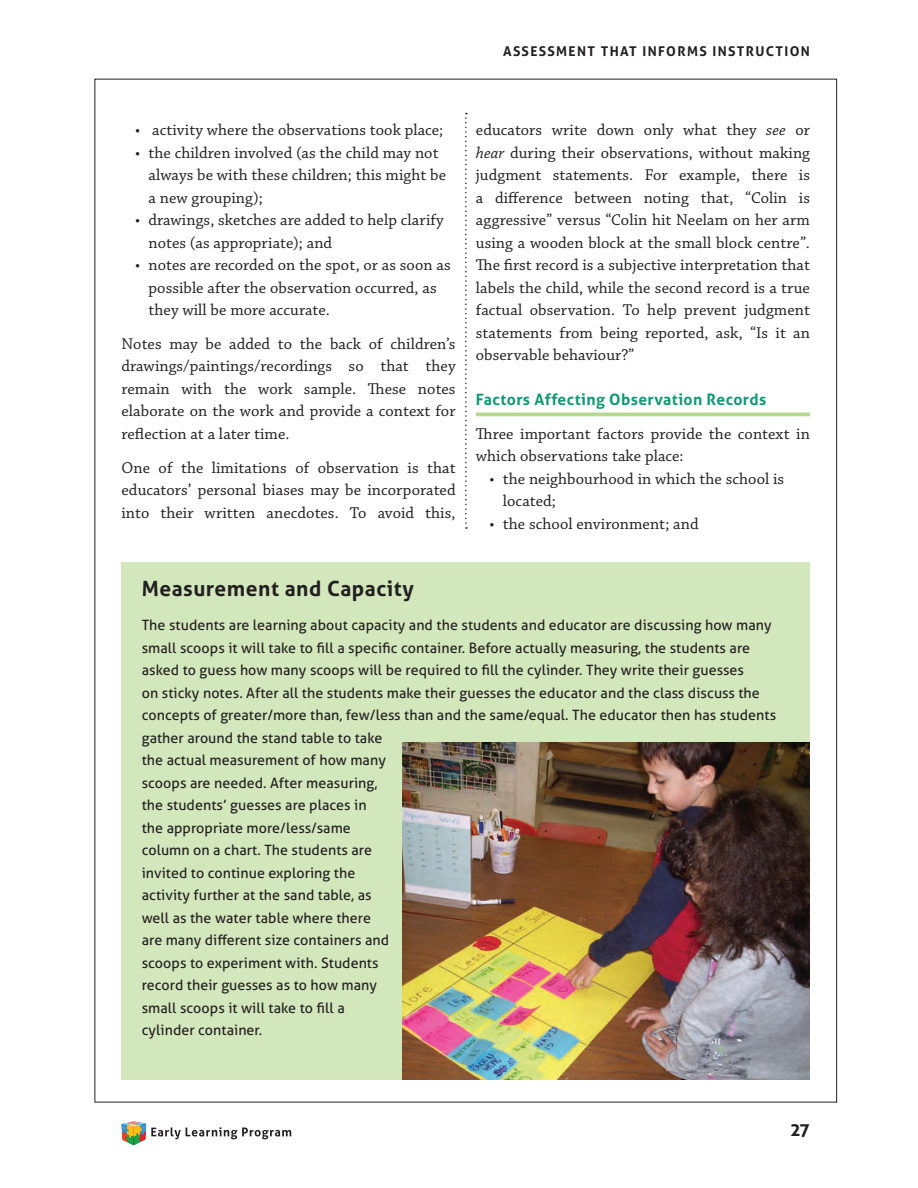
<style>
.page{position:relative;width:918px;height:1188px;background:#fff}
.page>*{position:absolute;margin:0;border:0;box-sizing:border-box;transform-origin:0 0}
.box_title{font:700 21px "Aller";letter-spacing:.025em;color:#231f20}
.t1{font:700 18px "Aller";color:#231f20}
.Body_Text{font:16.5px/22.5px "Chaparral Pro";letter-spacing:.005em;color:#231f20;text-align:justify}
.tab_w_bullets{font:16.5px/22.5px "Chaparral Pro";letter-spacing:.005em;color:#231f20}
.head_2{font:700 15.75px "Aller";letter-spacing:.025em;color:#129975}
.box{font:14.25px/22.5px "Aller";letter-spacing:.005em;color:#231f20}
.t2{font:700 13.5px "Aller";letter-spacing:.1em;color:#231f20}
.s1{font-style:italic}
</style>
<div class="page">
<div style="left:122px;top:562px;width:688px;height:518px;background:#d3e7bc"></div>
<img style="left:403px;top:742px;width:407px;height:338px">
<svg style="left:122px;top:1121px;width:169px;height:24px"></svg>
<svg style="left:465px;top:113px;width:2px;height:416px"></svg>
<svg style="left:476px;top:412px;width:334px;height:4px"></svg>
<p class="t2" style="left:503px;top:43px;width:308px">ASSESSMENT THAT INFORMS INSTRUCTION</p>
<p class="tab_w_bullets" style="left:135px;top:119px;width:310px">• activity where the observations took place;</p>
<p class="tab_w_bullets" style="left:148px;top:142px;width:299px;text-indent:-14px">• the children involved (as the child may not always be with these children; this might be a new grouping);</p>
<p class="tab_w_bullets" style="left:148px;top:209px;width:297px;text-indent:-14px">• drawings, sketches are added to help clarify notes (as appropriate); and</p>
<p class="tab_w_bullets" style="left:148px;top:254px;width:304px;text-indent:-14px">• notes are recorded on the spot, or as soon as possible after the observation occurred, as they will be more accurate.</p>
<p class="Body_Text" style="left:122px;top:333px;width:336px">Notes may be added to the back of children’s drawings/paintings/recordings so that they remain with the work sample. These notes elaborate on the work and provide a context for reflection at a later time.</p>
<p class="Body_Text" style="left:122px;top:457px;width:336px">One of the limitations of observation is that educators’ personal biases may be incorporated into their written anecdotes. To avoid this,</p>
<p class="Body_Text" style="left:476px;top:119px;width:336px">educators write down only what they <span class="s1">see</span> or <span class="s1">hear</span> during their observations, without making judgment statements. For example, there is a difference between noting that, “Colin is aggressive” versus “Colin hit Neelam on her arm using a wooden block at the small block centre”.<br>The first record is a subjective interpretation that labels the child, while the second record is a true factual observation. To help prevent judgment statements from being reported, ask, “Is it an observable behaviour?”</p>
<p class="head_2" style="left:476px;top:390px;width:292px">Factors Affecting Observation Records</p>
<p class="Body_Text" style="left:476px;top:423px;width:336px">Three important factors provide the context in which observations take place:</p>
<p class="tab_w_bullets" style="left:503px;top:468px;width:283px;text-indent:-14px">• the neighbourhood in which the school is located;</p>
<p class="tab_w_bullets" style="left:489px;top:513px;width:211px">• the school environment; and</p>
<p class="box_title" style="left:142px;top:576px;width:274px">Measurement and Capacity</p>
<p class="box" style="left:142px;top:614px;width:636px">The students are learning about capacity and the students and educator are discussing how many small scoops it will take to fill a specific container. Before actually measuring, the students are asked to guess how many scoops will be required to fill the cylinder. They write their guesses<br>on sticky notes. After all the students make their guesses the educator and the class discuss the concepts of greater/more than, few/less than and the same/equal. The educator then has students gather around the stand table to take<br>the actual measurement of how many<br>scoops are needed. After measuring,<br>the students’ guesses are places in<br>the appropriate more/less/same<br>column on a chart. The students are<br>invited to continue exploring the<br>activity further at the sand table, as<br>well as the water table where there<br>are many different size containers and<br>scoops to experiment with. Students<br>record their guesses as to how many<br>small scoops it will take to fill a<br>cylinder container.</p>
<p class="t1" style="left:790px;top:1119px;width:21px">27</p>
</div>
